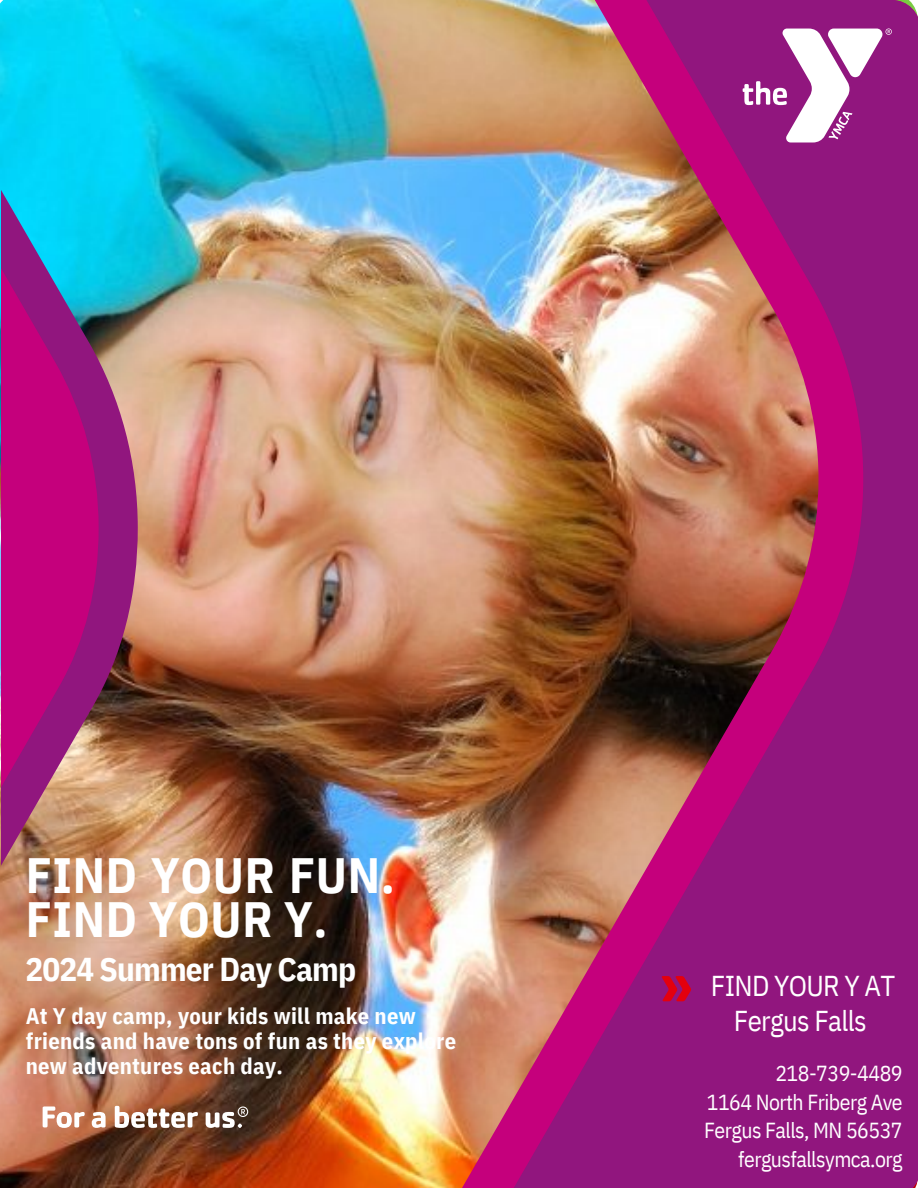
<style>
.page{position:relative;width:918px;height:1188px;background:#fff}
.page>*{position:absolute;margin:0;border:0;box-sizing:border-box;transform-origin:0 0}
.t1{font:700 49.5px/43.8px "IBM Plex Sans Cond";letter-spacing:.015em;color:#fff}
.t2{font:700 33px "IBM Plex Sans Cond";letter-spacing:-.025em;color:#fff}
.t3{font:28.65px/35px "IBM Plex Sans Cond";letter-spacing:-.025em;color:#fff;text-align:center}
.t4{font:700 22.5px/24.8px "IBM Plex Sans Cond";letter-spacing:.015em;color:#fff}
.t5{font:21.75px "IBM Plex Sans Cond";letter-spacing:-.025em;color:#fff}
</style>
<div class="page">
<img style="left:0;top:0;width:404px;height:1188px">
<img style="left:404px;top:0;width:514px;height:1188px">
<svg style="left:743px;top:29px;width:149px;height:113px"></svg>
<svg style="left:662px;top:976px;width:29px;height:25px"></svg>
<img style="left:99px;top:52px;width:39px;height:1136px">
<img style="left:0;top:52px;width:99px;height:1136px">
<svg style="left:43px;top:1106px;width:42px;height:22px"></svg>
<svg style="left:92px;top:1112px;width:14px;height:16px"></svg>
<svg style="left:115px;top:1106px;width:83px;height:22px"></svg>
<svg style="left:206px;top:1106px;width:42px;height:22px"></svg>
<p class="t1" style="left:26px;top:853px;width:371px">FIND YOUR FUN.<br>FIND YOUR Y.</p>
<p class="t2" style="left:25px;top:948px;width:332px">2024 Summer Day Camp</p>
<p class="t4" style="left:26px;top:1003px;width:432px">At Y day camp, your kids will make new friends and have tons of fun as they explore new adventures each day.</p>
<p class="t3" style="left:711px;top:968px;width:186px">FIND YOUR Y AT<br>Fergus Falls</p>
<p class="t5" style="left:775px;top:1059px;width:129px">218-739-4489</p>
<p class="t5" style="left:707px;top:1088px;width:197px">1164 North Friberg Ave</p>
<p class="t5" style="left:704px;top:1116px;width:200px">Fergus Falls, MN 56537</p>
<p class="t5" style="left:738px;top:1145px;width:166px">fergusfallsymca.org</p>
</div>
